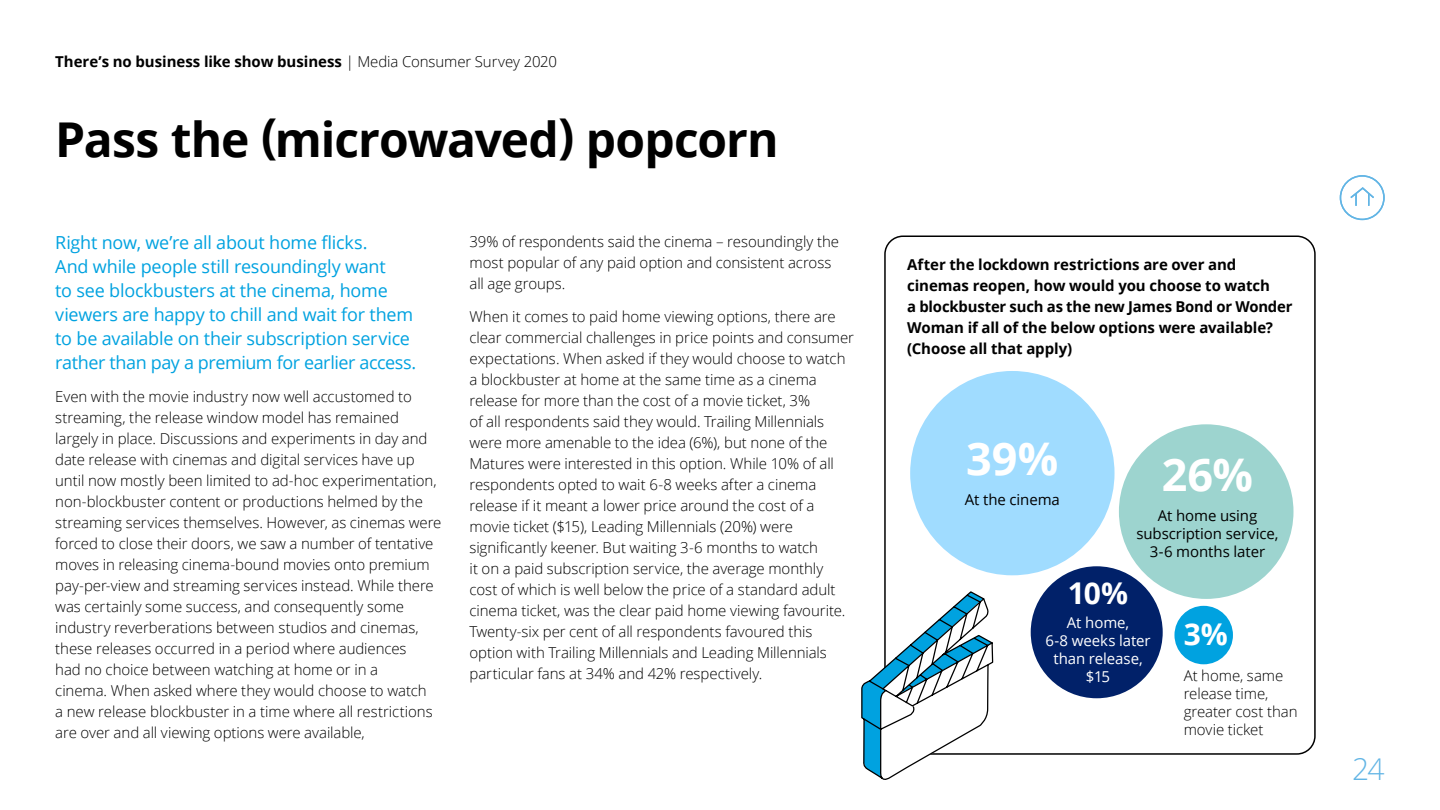
<style>
.page{position:relative;width:1440px;height:810px;background:#fff}
.page>*{position:absolute;margin:0;border:0;box-sizing:border-box;transform-origin:0 0}
.t1{font:700 48px "Open Sans";letter-spacing:-.02em;color:#000}
.t2{font:700 45px "Open Sans";color:#fff}
.t3{font:700 30px "Open Sans";color:#fff}
.t4{font:300 30px "Open Sans";color:#62b5e5}
.t5{font:18px/24px "Open Sans";letter-spacing:-.015em;color:#00a2e0}
.t6{font:300 15px/21px "Open Sans";letter-spacing:-.005em;color:#000}
.t7{font:700 15px/21px "Open Sans";letter-spacing:-.005em;color:#000}
.t8{font:15px/18px "Open Sans";letter-spacing:-.005em;color:#000;text-align:center}
.t9{font:15px/18px "Open Sans";letter-spacing:-.005em;color:#fff;text-align:center}
.s1{font-weight:300}
</style>
<div class="page">
<div style="left:884px;top:236px;width:432px;height:519px;border:2px solid #000;border-radius:18px"></div>
<div style="left:910px;top:371px;width:205px;height:204px;background:#a0dcff;border-radius:50%"></div>
<div style="left:1119px;top:424px;width:175px;height:175px;background:#9dd4cf;border-radius:50%"></div>
<div style="left:1031px;top:566px;width:132px;height:132px;background:#012169;border-radius:50%"></div>
<div style="left:1174px;top:606px;width:59px;height:58px;background:#00a2e0;border-radius:50%"></div>
<svg style="left:861px;top:590px;width:133px;height:190px"></svg>
<div style="left:1340px;top:175px;width:45px;height:45px;border:2px solid #62b5e5;border-radius:50%"></div>
<svg style="left:1350px;top:187px;width:24px;height:19px"></svg>
<p class="t7" style="left:55px;top:50px;width:503px">There’s no business like show business <span class="s1">| Media Consumer Survey 2020</span></p>
<h1 class="t1" style="left:55px;top:106px;width:725px">Pass the (microwaved) popcorn</h1>
<p class="t5" style="left:55px;top:230px;width:363px">Right now, we’re all about home flicks.<br>And while people still resoundingly want<br>to see blockbusters at the cinema, home viewers are happy to chill and wait for them to be available on their subscription service rather than pay a premium for earlier access.</p>
<p class="t6" style="left:55px;top:386px;width:388px">Even with the movie industry now well accustomed to streaming, the release window model has remained largely in place. Discussions and experiments in day and date release with cinemas and digital services have up until now mostly been limited to ad-hoc experimentation, non-blockbuster content or productions helmed by the streaming services themselves. However, as cinemas were forced to close their doors, we saw a number of tentative moves in releasing cinema-bound movies onto premium pay-per-view and streaming services instead. While there was certainly some success, and consequently some industry reverberations between studios and cinemas, these releases occurred in a period where audiences<br>had no choice between watching at home or in a<br>cinema. When asked where they would choose to watch<br>a new release blockbuster in a time where all restrictions are over and all viewing options were available,</p>
<p class="t6" style="left:470px;top:231px;width:371px">39% of respondents said the cinema – resoundingly the most popular of any paid option and consistent across all age groups.</p>
<p class="t6" style="left:470px;top:306px;width:386px">When it comes to paid home viewing options, there are clear commercial challenges in price points and consumer expectations. When asked if they would choose to watch a blockbuster at home at the same time as a cinema release for more than the cost of a movie ticket, 3%<br>of all respondents said they would. Trailing Millennials were more amenable to the idea (6%), but none of the Matures were interested in this option. While 10% of all respondents opted to wait 6-8 weeks after a cinema release if it meant a lower price around the cost of a movie ticket ($15), Leading Millennials (20%) were significantly keener. But waiting 3-6 months to watch<br>it on a paid subscription service, the average monthly cost of which is well below the price of a standard adult cinema ticket, was the clear paid home viewing favourite.<br>Twenty-six per cent of all respondents favoured this option with Trailing Millennials and Leading Millennials particular fans at 34% and 42% respectively.</p>
<p class="t7" style="left:907px;top:253px;width:387px">After the lockdown restrictions are over and cinemas reopen, how would you choose to watch<br>a blockbuster such as the new James Bond or Wonder Woman if all of the below options were available? (Choose all that apply)</p>
<h2 class="t2" style="left:966px;top:427px;width:94px">39%</h2>
<p class="t8" style="left:965px;top:491px;width:97px">At the cinema</p>
<h2 class="t2" style="left:1162px;top:443px;width:93px">26%</h2>
<p class="t8" style="left:1136px;top:506px;width:144px">At home using subscription service,<br>3-6 months later</p>
<h3 class="t3" style="left:1068px;top:572px;width:62px">10%</h3>
<p class="t9" style="left:1045px;top:613px;width:107px">At home,<br>6-8 weeks later than release, $15</p>
<h3 class="t3" style="left:1184px;top:613px;width:46px">3%</h3>
<p class="t6" style="left:1184px;top:666px;width:115px;line-height:18px">At home, same release time, greater cost than movie ticket</p>
<h3 class="t4" style="left:1352px;top:749px;width:34px">24</h3>
</div>
